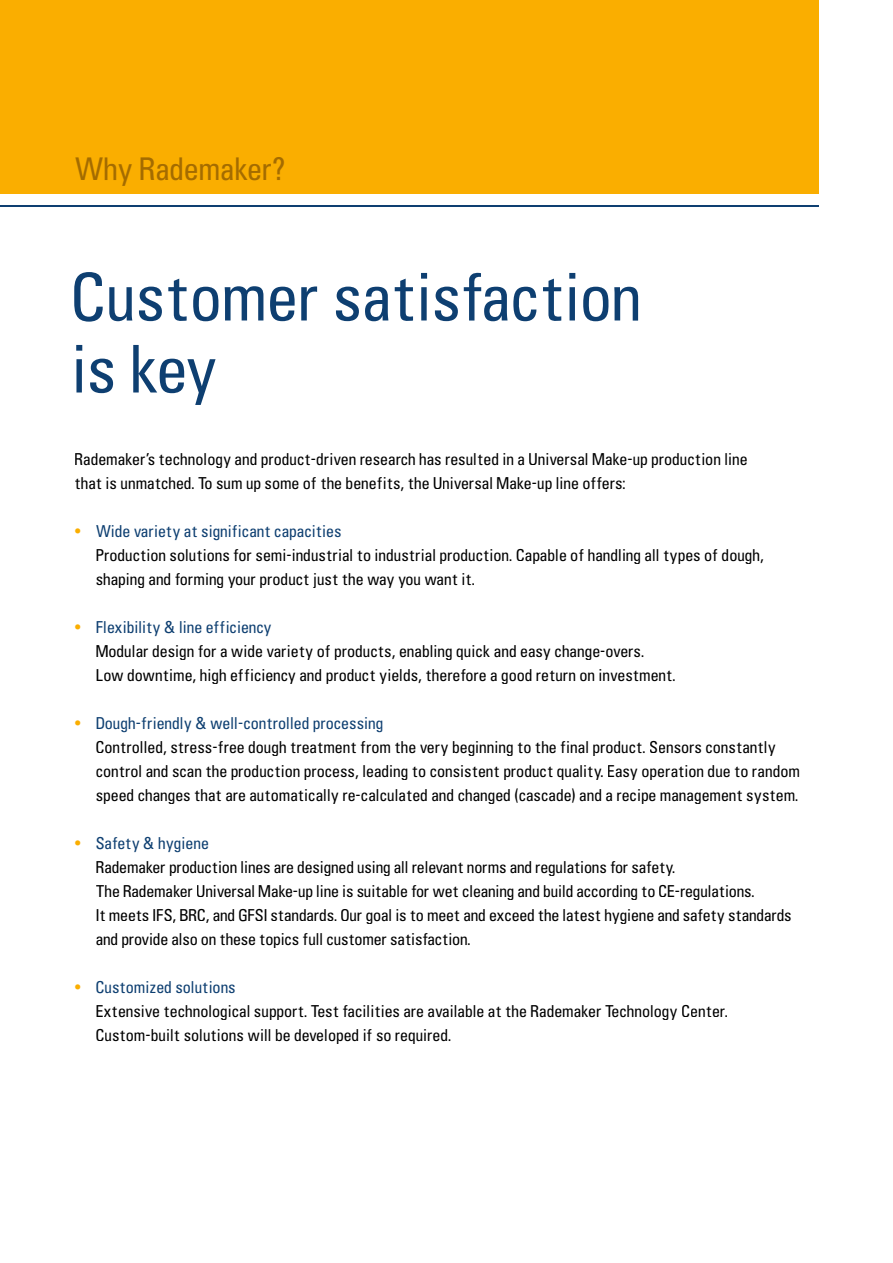
<style>
.page{position:relative;width:893px;height:1263px;background:#fff}
.page>*{position:absolute;margin:0;border:0;box-sizing:border-box;transform-origin:0 0}
.t1{font:60px/72px "Uniform C57";color:#0e3f71}
.t2{font:28.5px "Uniform C57";color:#a46c00}
.t3{font:15px/24px "Uniform C57";letter-spacing:.01em;color:#000}
.s1{color:#faae00}
.s2{color:#0e3f71}
</style>
<div class="page">
<div style="left:0;top:0;width:819px;height:193px;background:#faae00"></div>
<hr style="left:0;top:205px;width:819px;height:2px;background:#0e3f71">
<h2 class="t2" style="left:74px;top:144px;width:213px">Why Rademaker?</h2>
<h1 class="t1" style="left:71px;top:255px;width:571px">customer satisfaction is key</h1>
<p class="t3" style="left:74px;top:445px;width:675px">Rademaker’s technology and product-driven research has resulted in a universal Make-up production line that is unmatched. To sum up some of the benefits, the universal Make-up line offers:</p>
<p class="t3" style="left:96px;top:517px;width:670px;text-indent:-21px"><span class="s1">•</span> <span class="s2">Wide variety at significant capacities<br></span>Production solutions for semi-industrial to industrial production. capable of handling all types of dough, shaping and forming your product just the way you want it.</p>
<p class="t3" style="left:96px;top:613px;width:581px;text-indent:-21px"><span class="s1">•</span> <span class="s2">flexibility &amp; line efficiency<br></span>Modular design for a wide variety of products, enabling quick and easy change-overs. low downtime, high efficiency and product yields, therefore a good return on investment.</p>
<p class="t3" style="left:96px;top:709px;width:706px;text-indent:-21px"><span class="s1">•</span> <span class="s2">dough-friendly &amp; well-controlled processing<br></span>controlled, stress-free dough treatment from the very beginning to the final product. sensors constantly control and scan the production process, leading to consistent product quality. easy operation due to random speed changes that are automatically re-calculated and changed (cascade) and a recipe management system.</p>
<p class="t3" style="left:96px;top:829px;width:697px;text-indent:-21px"><span class="s1">•</span> <span class="s2">safety &amp; hygiene<br></span>Rademaker production lines are designed using all relevant norms and regulations for safety.<br>The Rademaker universal Make-up line is suitable for wet cleaning and build according to ce-regulations.<br>it meets ifs, BRc, and Gfsi standards. our goal is to meet and exceed the latest hygiene and safety standards and provide also on these topics full customer satisfaction.</p>
<p class="t3" style="left:96px;top:973px;width:634px;text-indent:-21px"><span class="s1">•</span> <span class="s2">customized solutions<br></span>extensive technological support. Test facilities are available at the Rademaker Technology center. custom-built solutions will be developed if so required.</p>
</div>
